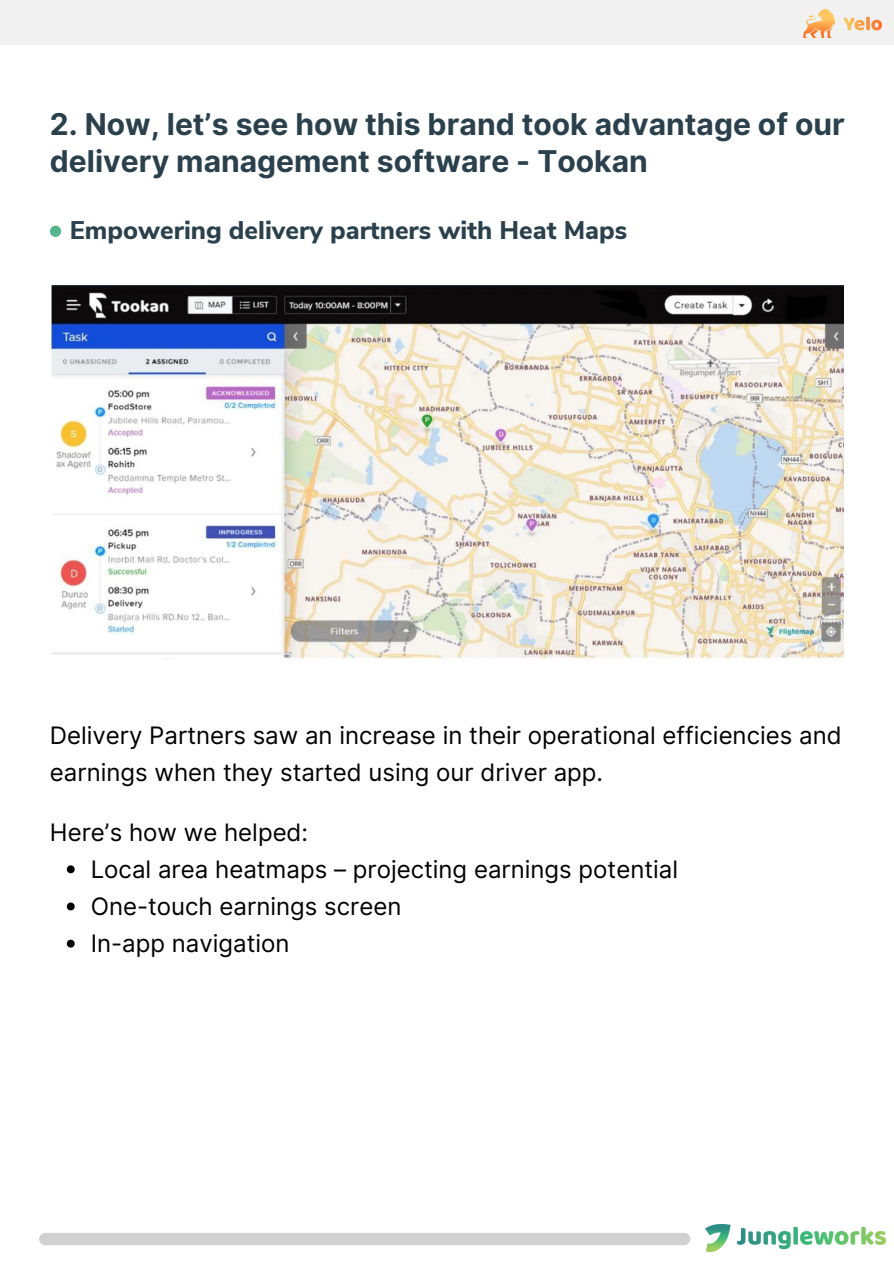
<style>
.page{position:relative;width:894px;height:1264px;background:#fff}
.page>*{position:absolute;margin:0;border:0;box-sizing:border-box;transform-origin:0 0}
.t1{font:700 30px/37.2px "Inter";color:#2a414d}
.t2{font:800 25.5px "Nunito Sans";color:#2a414d}
.t3{font:24px/37.2px "Inter";color:#000}
</style>
<div class="page">
<div style="left:45px;top:1232px;width:639px;height:13px;background:#d1d1d1"></div>
<img style="left:705px;top:1224px;width:180px;height:27px">
<div style="left:0;top:0;width:893px;height:45px;background:#f1f1f1"></div>
<img style="left:52px;top:285px;width:791px;height:375px">
<svg style="left:50px;top:226px;width:11px;height:11px"></svg>
<svg style="left:67px;top:865px;width:8px;height:8px"></svg>
<svg style="left:67px;top:902px;width:8px;height:8px"></svg>
<svg style="left:67px;top:939px;width:8px;height:8px"></svg>
<img style="left:803px;top:9px;width:77px;height:28px">
<p class="t1" style="left:50px;top:106px;width:796px">2. Now, let’s see how this brand took advantage of our delivery management software - Tookan</p>
<p class="t2" style="left:70px;top:213px;width:558px">Empowering delivery partners with Heat Maps</p>
<p class="t3" style="left:50px;top:716px;width:793px">Delivery Partners saw an increase in their operational efficiencies and earnings when they started using our driver app.</p>
<p class="t3" style="left:50px;top:813px;width:260px">Here’s how we helped:</p>
<p class="t3" style="left:91px;top:850px;width:588px">Local area heatmaps – projecting earnings potential</p>
<p class="t3" style="left:91px;top:887px;width:312px">One-touch earnings screen</p>
<p class="t3" style="left:91px;top:924px;width:200px">In-app navigation</p>
</div>
